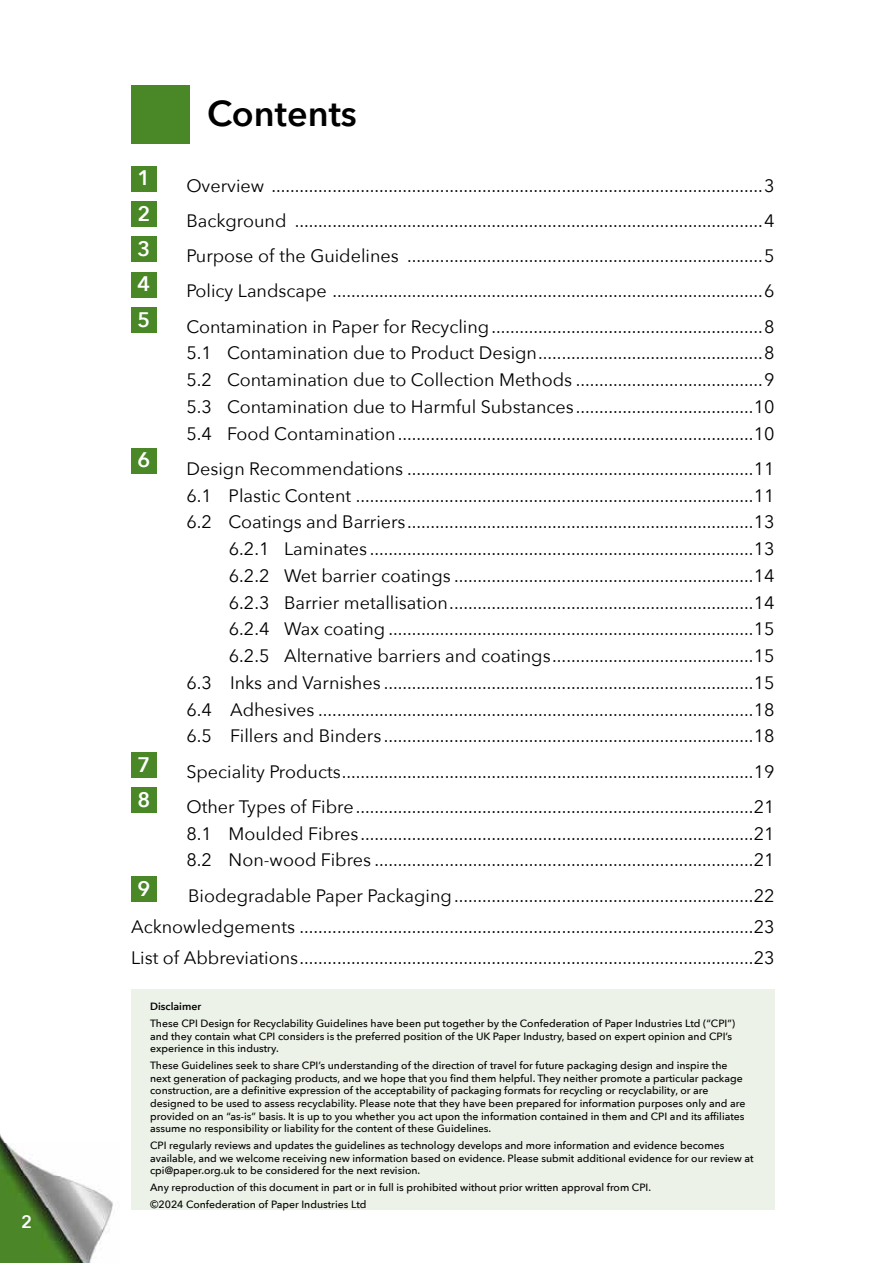
<style>
.page{position:relative;width:893px;height:1263px;background:#fff}
.page>*{position:absolute;margin:0;border:0;box-sizing:border-box;transform-origin:0 0}
.t1{font:600 36px "Avenir Next";color:#000}
.t2{font:600 21px "Avenir Next";color:#fff}
.t3{font:18px/26.7px "Avenir Next";color:#000;text-align:justify}
.t4{font:600 18px "Avenir Next";color:#fff}
.t5{font:500 10.5px/12.6px "Avenir Next";color:#000}
.t6{font:600 10.5px "Avenir Next";color:#000}
.s1{font-weight:600;font-size:21px;color:#fff}
</style>
<div class="page">
<img style="left:0;top:1134px;width:118px;height:129px">
<div style="left:131px;top:989px;width:644px;height:220px;background:#edf2e8"></div>
<div style="left:131px;top:166px;width:26px;height:25px;background:#498727"></div>
<div style="left:131px;top:201px;width:26px;height:26px;background:#498727"></div>
<div style="left:131px;top:236px;width:26px;height:26px;background:#498727"></div>
<div style="left:131px;top:272px;width:26px;height:25px;background:#498727"></div>
<div style="left:131px;top:307px;width:26px;height:26px;background:#498727"></div>
<div style="left:131px;top:448px;width:26px;height:25px;background:#498727"></div>
<div style="left:131px;top:752px;width:26px;height:26px;background:#498727"></div>
<div style="left:131px;top:787px;width:26px;height:26px;background:#498727"></div>
<div style="left:131px;top:876px;width:26px;height:26px;background:#498727"></div>
<div style="left:131px;top:85px;width:58px;height:58px;background:#498727"></div>
<p class="t4" style="left:21px;top:1206px;width:12px">2</p>
<h1 class="t1" style="left:207px;top:83px;width:151px">Contents</h1>
<p class="t2" style="left:137px;top:160px;width:14px">1</p>
<p class="t3" style="left:186px;top:171px;width:590px">Overview .........................................................................................................3</p>
<p class="t2" style="left:137px;top:195px;width:14px">2</p>
<p class="t3" style="left:186px;top:206px;width:590px">Background ....................................................................................................4</p>
<p class="t2" style="left:137px;top:231px;width:14px">3</p>
<p class="t3" style="left:186px;top:242px;width:590px">Purpose of the Guidelines ............................................................................5</p>
<p class="t2" style="left:137px;top:266px;width:14px">4</p>
<p class="t3" style="left:186px;top:277px;width:590px">Policy Landscape ............................................................................................6</p>
<p class="t2" style="left:137px;top:301px;width:14px">5</p>
<p class="t3" style="left:186px;top:312px;width:590px">Contamination in Paper for Recycling..........................................................8<br>5.1 Contamination due to Product Design................................................8<br>5.2 Contamination due to Collection Methods ........................................9<br>5.3 Contamination due to Harmful Substances......................................10<br>5.4 Food Contamination............................................................................10</p>
<p class="t3" style="left:137px;top:454px;width:639px;text-align:right"><sup>6</sup> <span class="s1">5</span> Design Recommendations ..........................................................................11<br>6.1 Plastic Content .....................................................................................11<br>6.2 Coatings and Barriers..........................................................................13<br>6.2.1 Laminates ..................................................................................13<br>6.2.2 Wet barrier coatings ................................................................14<br>6.2.3 Barrier metallisation.................................................................14<br>6.2.4 Wax coating ..............................................................................15<br>6.2.5 Alternative barriers and coatings...........................................15<br>6.3 Inks and Varnishes ...............................................................................15<br>6.4 Adhesives .............................................................................................18<br>6.5 Fillers and Binders ...............................................................................18</p>
<p class="t2" style="left:137px;top:746px;width:14px">7</p>
<p class="t3" style="left:186px;top:757px;width:590px">Speciality Products........................................................................................19</p>
<p class="t2" style="left:137px;top:781px;width:14px">8</p>
<p class="t3" style="left:186px;top:792px;width:590px">Other Types of Fibre.....................................................................................21<br>8.1 Moulded Fibres....................................................................................21<br>8.2 Non-wood Fibres .................................................................................21</p>
<p class="t2" style="left:137px;top:870px;width:14px">9</p>
<p class="t3" style="left:131px;top:879px;width:645px;line-height:31px;text-indent:57px">Biodegradable Paper Packaging................................................................22<br>Acknowledgements .................................................................................................23<br>List of Abbreviations.................................................................................................23</p>
<p class="t6" style="left:150px;top:998px;width:53px">Disclaimer</p>
<p class="t5" style="left:150px;top:1017px;width:587px">These CPI Design for Recyclability Guidelines have been put together by the Confederation of Paper Industries Ltd (“CPI”) and they contain what CPI considers is the preferred position of the UK Paper Industry, based on expert opinion and CPI’s experience in this industry.</p>
<p class="t5" style="left:150px;top:1059px;width:597px">These Guidelines seek to share CPI’s understanding of the direction of travel for future packaging design and inspire the next generation of packaging products, and we hope that you find them helpful. They neither promote a particular package construction, are a definitive expression of the acceptability of packaging formats for recycling or recyclability, or are designed to be used to assess recyclability. Please note that they have been prepared for information purposes only and are provided on an “as-is” basis. It is up to you whether you act upon the information contained in them and CPI and its affiliates assume no responsibility or liability for the content of these Guidelines.</p>
<p class="t5" style="left:150px;top:1139px;width:605px">CPI regularly reviews and updates the guidelines as technology develops and more information and evidence becomes available, and we welcome receiving new information based on evidence. Please submit additional evidence for our review at cpi@paper.org.uk to be considered for the next revision.</p>
<p class="t5" style="left:150px;top:1179px;width:503px;line-height:16.8px">Any reproduction of this document in part or in full is prohibited without prior written approval from CPI. ©2024 Confederation of Paper Industries Ltd</p>
</div>
